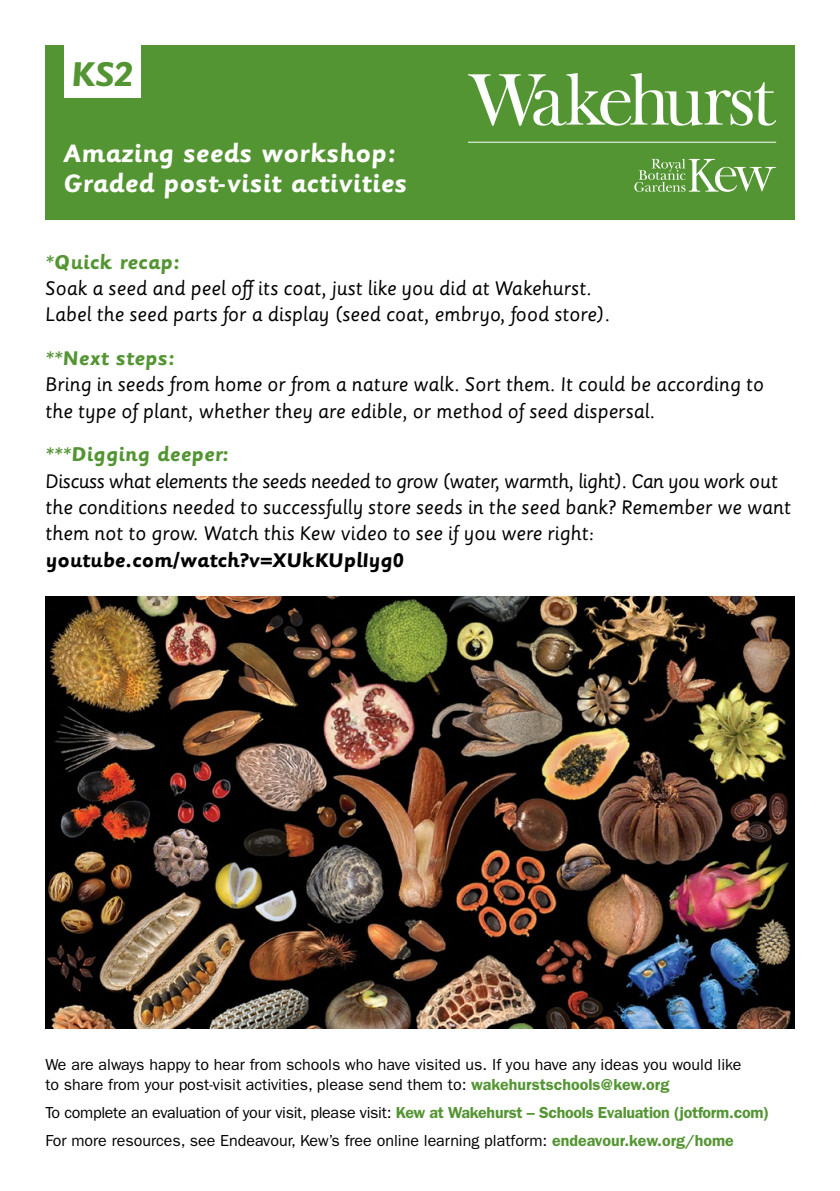
<style>
.page{position:relative;width:840px;height:1191px;background:#fff}
.page>*{position:absolute;margin:0;border:0;box-sizing:border-box;transform-origin:0 0}
.t1{font:700 38.2px "Sassoon Primary";color:#549533}
.t2{font:700 28px/30px "Sassoon Primary";color:#fff}
.t3{font:22px/26.4px "Sassoon Primary";color:#000}
.t4{font:700 22px "Sassoon Primary";color:#549533}
.t5{font:16px/19.2px "ITC Franklin Gothic Std";color:#000}
.t6{font:16px "ITC Franklin Gothic Std";letter-spacing:-.02em;color:#000}
.s1{font-weight:700;color:#549533}
.s2{font-weight:700}
.s3{font-weight:600;color:#549533}
</style>
<div class="page">
<div style="left:45px;top:45px;width:749px;height:174px;background:#549533"></div>
<div style="left:64px;top:44px;width:77px;height:54px;background:#fff"></div>
<svg style="left:468px;top:73px;width:307px;height:53px"></svg>
<svg style="left:634px;top:159px;width:141px;height:33px"></svg>
<hr style="left:467px;top:142px;width:308px;height:1px;background:#fff">
<img style="left:45px;top:597px;width:748px;height:431px">
<p class="t1" style="left:71px;top:54px;width:64px">KS2</p>
<p class="t2" style="left:64px;top:139px;width:345px">Amazing seeds workshop:<br>Graded post-visit activities</p>
<p class="t4" style="left:45px;top:251px;width:136px">*Quick recap:</p>
<p class="t3" style="left:45px;top:275px;width:566px">Soak a seed and peel off its coat, just like you did at Wakehurst.<br>Label the seed parts for a display (seed coat, embryo, food store).</p>
<p class="t3" style="left:45px;top:345px;width:719px"><span class="s1">**Next steps:<br></span>Bring in seeds from home or from a nature walk. Sort them. It could be according to the type of plant, whether they are edible, or method of seed dispersal.</p>
<p class="t3" style="left:45px;top:441px;width:747px"><span class="s1">***Digging deeper:<br></span>Discuss what elements the seeds needed to grow (water, warmth, light). Can you work out the conditions needed to successfully store seeds in the seed bank? Remember we want them not to grow. Watch this Kew video to see if you were right: <span class="s2">youtube.com/watch?v=XUkKUplIyg0</span></p>
<p class="t5" style="left:45px;top:1055px;width:697px">We are always happy to hear from schools who have visited us. If you have any ideas you would like to share from your post-visit activities, please send them to: <span class="s3">wakehurstschools@kew.org</span></p>
<p class="t6" style="left:45px;top:1103px;width:725px">To complete an evaluation of your visit, please visit: <span class="s3">Kew at Wakehurst – Schools Evaluation (jotform.com)</span></p>
<p class="t5" style="left:45px;top:1130px;width:689px">For more resources, see Endeavour, Kew’s free online learning platform: <span class="s3">endeavour.kew.org/home</span></p>
</div>
